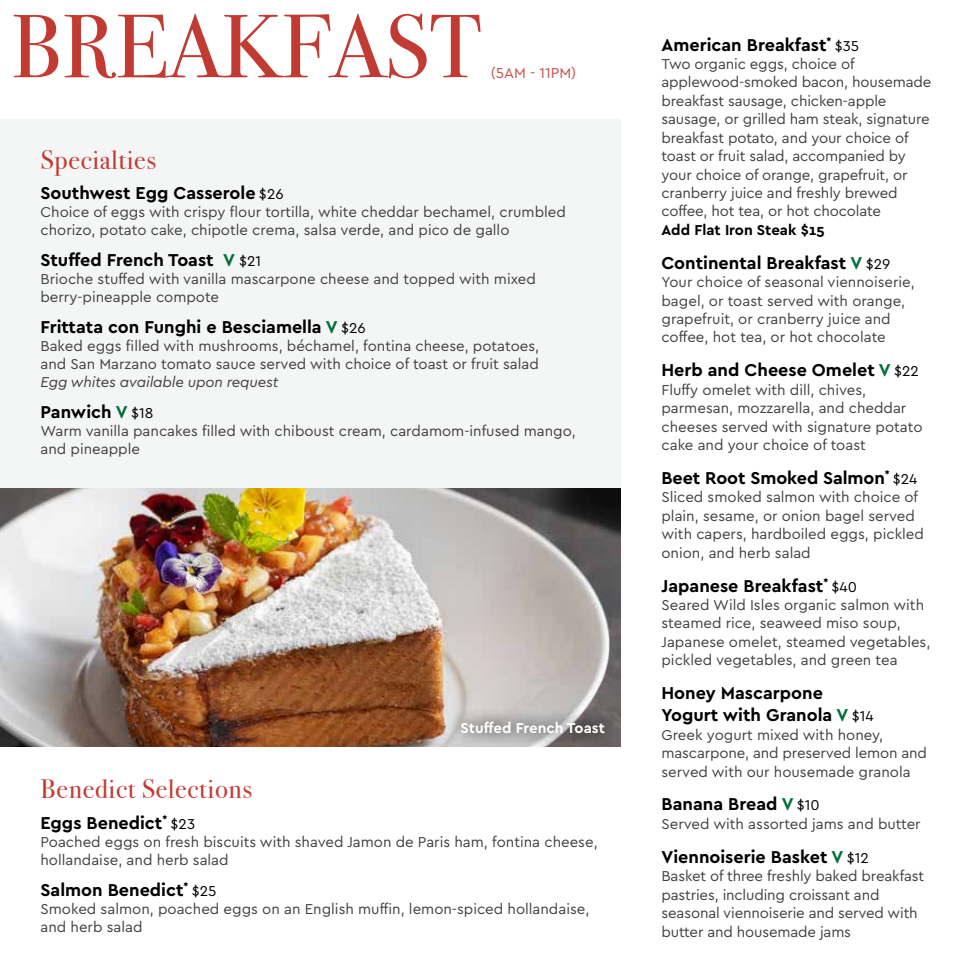
<style>
.page{position:relative;width:972px;height:972px;background:#fff}
.page>*{position:absolute;margin:0;border:0;box-sizing:border-box;transform-origin:0 0}
.t1{font:27px "Bodoni Svty Two ITCTT";letter-spacing:.025em;color:#c23b33}
.t2{font:700 18px/22px "Cera Basic";color:#000}
.t3{font:15px/18.5px "Cera Basic";color:#414042}
.t4{font:italic 15px "Cera Basic";letter-spacing:-.01em;color:#414042}
.t5{font:700 15px "Cera Basic";color:#000}
.t6{font:700 15px "Cera Basic";color:#fff}
.t7{font:15px "Cera Basic";color:#c84f47}
.s1{font-weight:400;font-size:15px}
.s2{color:#006f3b}
</style>
<div class="page">
<div style="left:0;top:119px;width:621px;height:369px;background:#f4f5f5"></div>
<img style="left:0;top:488px;width:621px;height:259px">
<svg style="left:13px;top:14px;width:468px;height:64px"></svg>
<svg style="left:447px;top:707px;width:171px;height:40px;background:#a19e9e"></svg>
<p class="t7" style="left:491px;top:65px;width:87px">(5AM - 11PM)</p>
<h1 class="t1" style="left:40px;top:137px;width:117px">Specialties</h1>
<p class="t2" style="left:40px;top:182px;width:245px">Southwest Egg Casserole <span class="s1">$26</span></p>
<p class="t3" style="left:40px;top:203px;width:527px;line-height:18px">Choice of eggs with crispy flour tortilla, white cheddar bechamel, crumbled chorizo, potato cake, chipotle crema, salsa verde, and pico de gallo</p>
<p class="t2" style="left:40px;top:249px;width:222px">Stuffed French Toast <span class="s2">V</span> <span class="s1">$21</span></p>
<p class="t3" style="left:41px;top:270px;width:497px;line-height:18px">Brioche stuffed with vanilla mascarpone cheese and topped with mixed berry-pineapple compote</p>
<p class="t2" style="left:40px;top:316px;width:327px">Frittata con Funghi e Besciamella <span class="s2">V</span> <span class="s1">$26</span></p>
<p class="t3" style="left:40px;top:337px;width:500px;line-height:18px">Baked eggs filled with mushrooms, béchamel, fontina cheese, potatoes, and San Marzano tomato sauce served with choice of toast or fruit salad</p>
<p class="t4" style="left:40px;top:373px;width:240px">Egg whites available upon request</p>
<p class="t2" style="left:40px;top:401px;width:114px">Panwich <span class="s2">V</span> <span class="s1">$18</span></p>
<p class="t3" style="left:40px;top:422px;width:537px;line-height:18px">Warm vanilla pancakes filled with chiboust cream, cardamom-infused mango, and pineapple</p>
<p class="t6" style="left:461px;top:719px;width:146px">Stuffed French Toast</p>
<h1 class="t1" style="left:40px;top:767px;width:213px">Benedict Selections</h1>
<p class="t2" style="left:40px;top:812px;width:156px">Eggs Benedict<sup>*</sup> <span class="s1">$23</span></p>
<p class="t3" style="left:40px;top:833px;width:559px;line-height:18px">Poached eggs on fresh biscuits with shaved Jamon de Paris ham, fontina cheese, hollandaise, and herb salad</p>
<p class="t2" style="left:40px;top:878px;width:178px">Salmon Benedict<sup>*</sup> <span class="s1">$25</span></p>
<p class="t3" style="left:40px;top:899px;width:550px;line-height:18px">Smoked salmon, poached eggs on an English muffin, lemon-spiced hollandaise, and herb salad</p>
<p class="t2" style="left:662px;top:33px;width:199px">American Breakfast<sup>*</sup> <span class="s1">$35</span></p>
<p class="t3" style="left:662px;top:55px;width:271px">Two organic eggs, choice of applewood-smoked bacon, housemade breakfast sausage, chicken-apple sausage, or grilled ham steak, signature breakfast potato, and your choice of toast or fruit salad, accompanied by your choice of orange, grapefruit, or cranberry juice and freshly brewed coffee, hot tea, or hot chocolate</p>
<p class="t5" style="left:662px;top:221px;width:165px">Add Flat Iron Steak $15</p>
<p class="t2" style="left:662px;top:252px;width:230px">Continental Breakfast <span class="s2">V</span> <span class="s1">$29</span></p>
<p class="t3" style="left:662px;top:273px;width:255px">Your choice of seasonal viennoiserie, bagel, or toast served with orange, grapefruit, or cranberry juice and coffee, hot tea, or hot chocolate</p>
<p class="t2" style="left:662px;top:359px;width:259px">Herb and Cheese Omelet <span class="s2">V</span> <span class="s1">$22</span></p>
<p class="t3" style="left:662px;top:380px;width:263px">Fluffy omelet with dill, chives, parmesan, mozzarella, and cheddar cheeses served with signature potato cake and your choice of toast</p>
<p class="t2" style="left:662px;top:467px;width:257px">Beet Root Smoked Salmon<sup>*</sup> <span class="s1">$24</span></p>
<p class="t3" style="left:662px;top:488px;width:264px">Sliced smoked salmon with choice of plain, sesame, or onion bagel served with capers, hardboiled eggs, pickled onion, and herb salad</p>
<p class="t2" style="left:662px;top:575px;width:197px">Japanese Breakfast<sup>*</sup> <span class="s1">$40</span></p>
<p class="t3" style="left:662px;top:596px;width:270px">Seared Wild Isles organic salmon with steamed rice, seaweed miso soup, Japanese omelet, steamed vegetables, pickled vegetables, and green tea</p>
<p class="t2" style="left:662px;top:682px;width:214px">Honey Mascarpone<br>Yogurt with Granola <span class="s2">V</span> <span class="s1">$14</span></p>
<p class="t3" style="left:662px;top:725px;width:267px">Greek yogurt mixed with honey, mascarpone, and preserved lemon and served with our housemade granola</p>
<p class="t2" style="left:662px;top:793px;width:160px">Banana Bread <span class="s2">V</span> <span class="s1">$10</span></p>
<p class="t3" style="left:662px;top:815px;width:261px">Served with assorted jams and butter</p>
<p class="t2" style="left:662px;top:846px;width:209px">Viennoiserie Basket <span class="s2">V</span> <span class="s1">$12</span></p>
<p class="t3" style="left:662px;top:867px;width:264px">Basket of three freshly baked breakfast pastries, including croissant and seasonal viennoiserie and served with butter and housemade jams</p>
</div>
